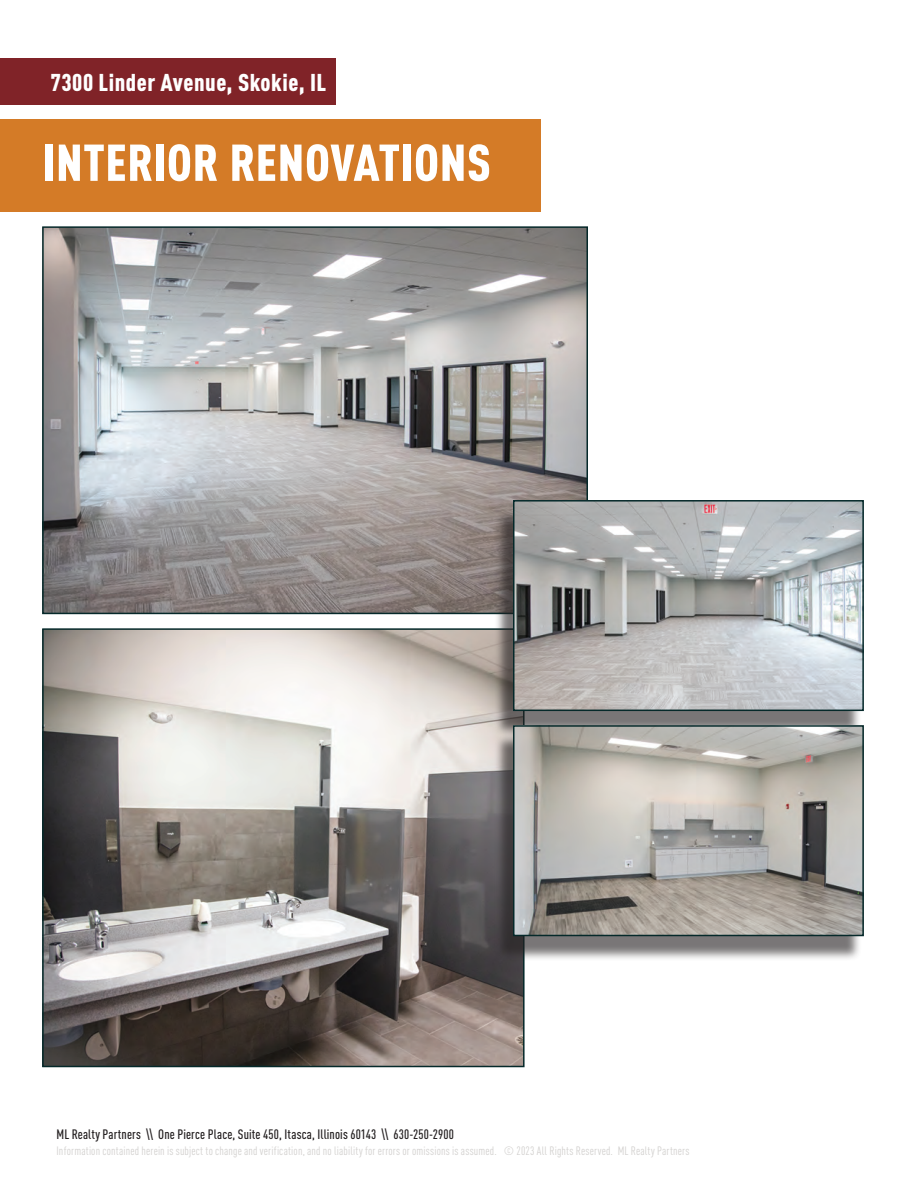
<style>
.page{position:relative;width:918px;height:1188px;background:#fff}
.page>*{position:absolute;margin:0;border:0;box-sizing:border-box;transform-origin:0 0}
.t1{font:900 51px "DIN Cond";letter-spacing:.01em;color:#fff}
.t2{font:900 24px "DIN Cond";letter-spacing:.02em;color:#fff}
.t3{font:500 13.5px "DIN Cond";letter-spacing:.015em;color:#231f20}
.t4{font:12px "DIN Cond";letter-spacing:.015em;color:#d1cfcd}
</style>
<div class="page">
<img style="left:45px;top:229px;width:540px;height:382px">
<div style="left:42px;top:226px;width:546px;height:388px;border:2px solid #05292a"></div>
<div style="left:0;top:58px;width:336px;height:46px;background:#802328"></div>
<div style="left:0;top:119px;width:540px;height:92px;background:#d47b27"></div>
<img style="left:45px;top:631px;width:477px;height:433px">
<div style="left:42px;top:628px;width:483px;height:439px;border:2px solid #05292a"></div>
<div style="left:494px;top:509px;width:368px;height:227px;background:#231f20;opacity:.61"></div>
<img style="left:516px;top:503px;width:345px;height:205px">
<div style="left:513px;top:500px;width:351px;height:211px;border:2px solid #05292a"></div>
<div style="left:494px;top:734px;width:368px;height:228px;background:#231f20;opacity:.61"></div>
<img style="left:516px;top:728px;width:345px;height:205px">
<div style="left:513px;top:725px;width:351px;height:211px;border:2px solid #05292a"></div>
<h2 class="t2" style="left:51px;top:67px;width:277px">7300 Linder Avenue, Skokie, IL</h2>
<h1 class="t1" style="left:43px;top:131px;width:450px">INTERIOR RENOVATIONS</h1>
<p class="t3" style="left:56px;top:1126px;width:399px">ML Realty Partners \\ One Pierce Place, Suite 450, Itasca, Illinois 60143 \\ 630-250-2900</p>
<p class="t4" style="left:56px;top:1144px;width:635px">Information contained herein is subject to change and verification, and no liability for errors or omissions is assumed. © 2023 All Rights Reserved. ML Realty Partners</p>
</div>
